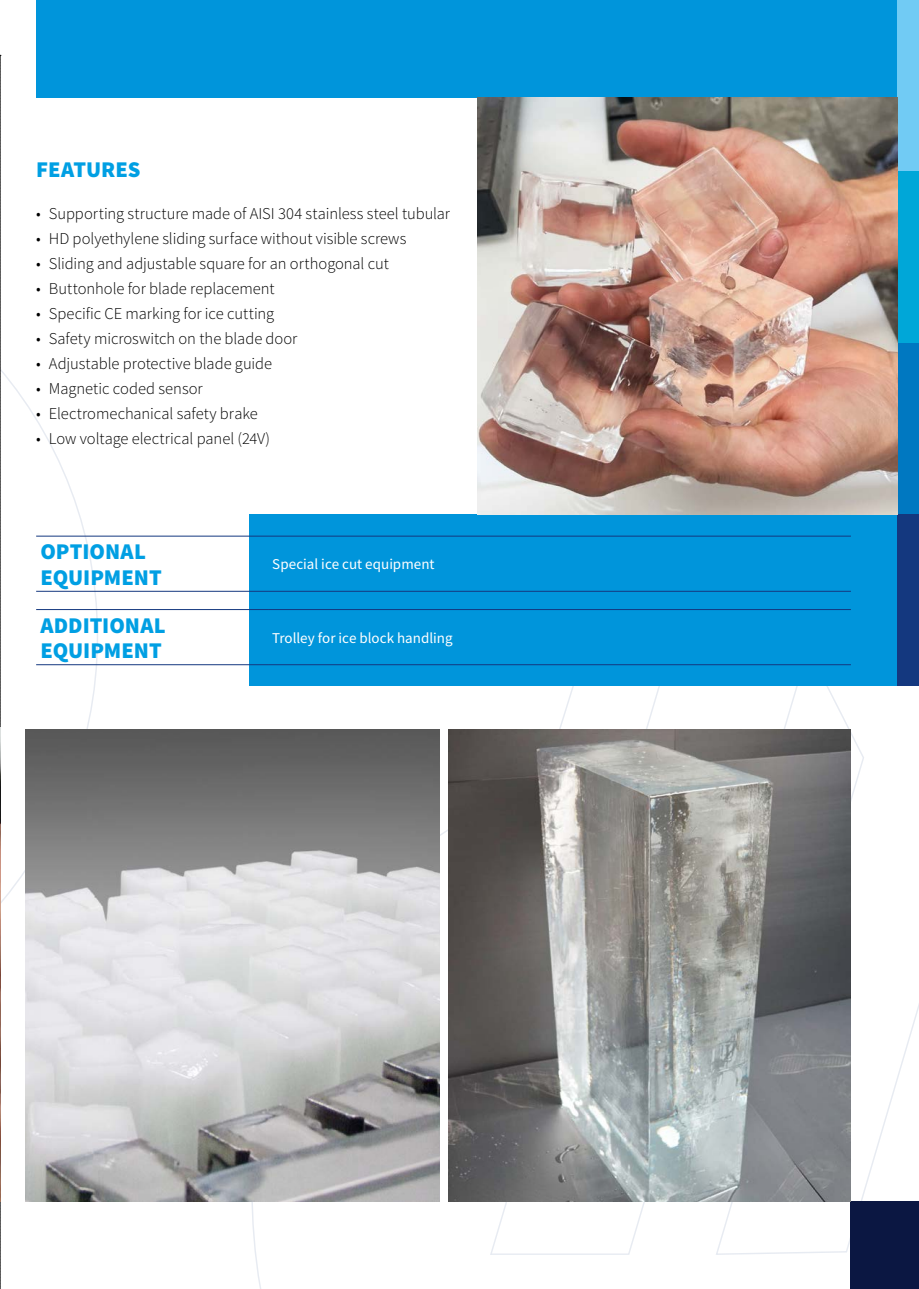
<style>
.page{position:relative;width:919px;height:1289px;background:#fff}
.page>*{position:absolute;margin:0;border:0;box-sizing:border-box;transform-origin:0 0}
.t1{font:900 22.5px/25.5px "Source Sans Pro";color:#009fe3}
.t2{font:300 16.5px "Source Sans Pro";letter-spacing:-.005em;color:#000}
.t3{font:15px "Source Sans Pro";color:#fff}
</style>
<div class="page">
<svg style="left:250px;top:685px;width:668px;height:603px"></svg>
<svg style="left:0;top:54px;width:99px;height:849px"></svg>
<div style="left:850px;top:1200px;width:68px;height:88px;background:#0b1742"></div>
<svg style="left:0;top:55px;width:1px;height:1234px"></svg>
<div style="left:36px;top:0;width:882px;height:98px;background:#0095db"></div>
<div style="left:250px;top:514px;width:668px;height:171px;background:#0095db"></div>
<hr style="left:36px;top:536px;width:232px;height:1px;background:#14387f">
<hr style="left:268px;top:536px;width:582px;height:1px;background:#14387f">
<hr style="left:36px;top:591px;width:232px;height:1px;background:#14387f">
<hr style="left:268px;top:591px;width:582px;height:1px;background:#14387f">
<hr style="left:36px;top:609px;width:232px;height:1px;background:#14387f">
<hr style="left:268px;top:609px;width:582px;height:1px;background:#14387f">
<hr style="left:36px;top:664px;width:232px;height:1px;background:#14387f">
<hr style="left:268px;top:664px;width:582px;height:1px;background:#14387f">
<img style="left:449px;top:729px;width:401px;height:471px">
<img style="left:25px;top:729px;width:414px;height:471px">
<div style="left:897px;top:0;width:21px;height:171px;background:#71cbf4"></div>
<div style="left:897px;top:171px;width:21px;height:172px;background:#00a7d8"></div>
<div style="left:897px;top:343px;width:21px;height:171px;background:#0078c1"></div>
<div style="left:897px;top:514px;width:21px;height:171px;background:#14387f"></div>
<img style="left:0;top:727px;width:1px;height:474px">
<img style="left:477px;top:98px;width:420px;height:416px">
<h1 class="t1" style="left:36px;top:157px;width:106px">FEATURES</h1>
<p class="t2" style="left:36px;top:203px;width:415px">• Supporting structure made of AISI 304 stainless steel tubular</p>
<p class="t2" style="left:36px;top:228px;width:371px">• HD polyethylene sliding surface without visible screws</p>
<p class="t2" style="left:36px;top:253px;width:354px">• Sliding and adjustable square for an orthogonal cut</p>
<p class="t2" style="left:36px;top:278px;width:240px">• Buttonhole for blade replacement</p>
<p class="t2" style="left:36px;top:303px;width:239px">• Specific CE marking for ice cutting</p>
<p class="t2" style="left:36px;top:328px;width:263px">• Safety microswitch on the blade door</p>
<p class="t2" style="left:36px;top:353px;width:237px">• Adjustable protective blade guide</p>
<p class="t2" style="left:36px;top:378px;width:168px">• Magnetic coded sensor</p>
<p class="t2" style="left:36px;top:403px;width:223px">• Electromechanical safety brake</p>
<p class="t2" style="left:36px;top:428px;width:235px">• Low voltage electrical panel (24V)</p>
<h1 class="t1" style="left:40px;top:539px;width:123px">OPTIONAL<br>EQUIPMENT</h1>
<h1 class="t1" style="left:40px;top:612px;width:127px">ADDITIONAL<br>EQUIPMENT</h1>
<p class="t3" style="left:272px;top:555px;width:164px">Special ice cut equipment</p>
<p class="t3" style="left:272px;top:628px;width:182px">Trolley for ice block handling</p>
</div>
